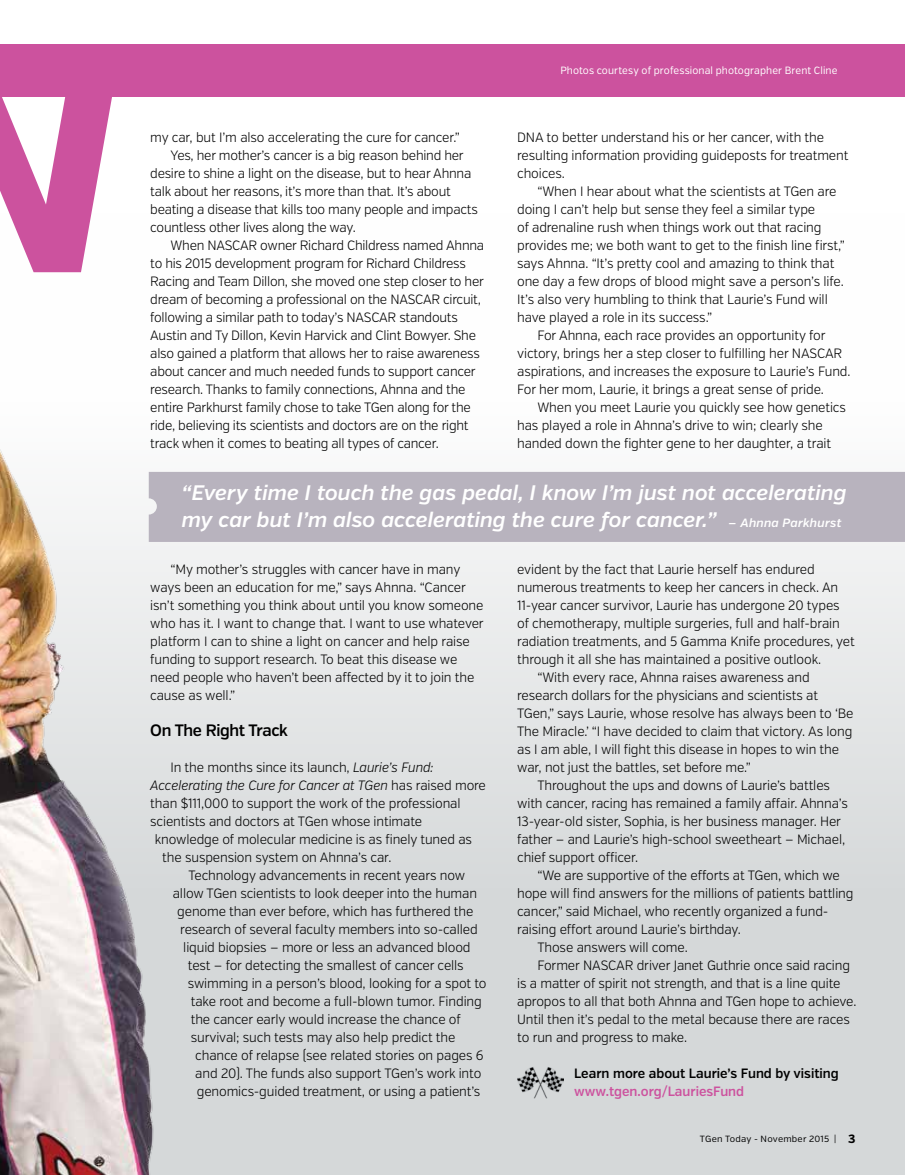
<style>
.page{position:relative;width:905px;height:1175px;background:#fff}
.page>*{position:absolute;margin:0;border:0;box-sizing:border-box;transform-origin:0 0}
.t1{font:italic 800 274.95px "Verb";color:#cc529e}
.t2{font:italic 600 21px/27px "Verb";letter-spacing:-.005em;color:#fff}
.t3{font:600 16.5px "Verb";letter-spacing:-.02em;color:#000;scale:.95 1}
.t4{font:300 13.5px/18px "Verb";letter-spacing:-.01em;color:#000;scale:.95 1}
.t5{font:italic 300 13.5px "Verb";letter-spacing:-.01em;color:#000;scale:.95 1}
.t6{font:600 13.5px "Verb";color:#000;scale:.95 1}
.t7{font:600 13.5px "Verb";color:#cc529e;scale:.95 1}
.t8{font:10.5px "Verb";letter-spacing:.01em;color:#fff;scale:.95 1}
.t9{font:9px "Verb";letter-spacing:.025em;color:#000}
.s1{font-size:12px}
.s2{font-style:italic}
.s3{font-style:normal}
.s4{font-weight:700;font-size:12px}
</style>
<div class="page">
<div style="left:0;top:212px;width:904px;height:962px;background:linear-gradient(to bottom,#fff,#ccd0d1)"></div>
<div style="left:0;top:44px;width:904px;height:53px;background:#cc529e"></div>
<div style="left:172px;top:472px;width:732px;height:70px;background:#b8b3be"></div>
<img style="left:0;top:212px;width:172px;height:962px">
<img style="left:517px;top:1065px;width:47px;height:34px">
<h1 class="t1" style="left:-90px;top:8px;width:207px">N</h1>
<p class="t4" style="left:150px;top:128px;width:327px">my car, but I’m also accelerating the cure for cancer.”</p>
<p class="t4" style="left:170px;top:146px;width:310px">Yes, her mother’s cancer is a big reason behind her</p>
<p class="t4" style="left:150px;top:164px;width:339px">desire to shine a light on the disease, but to hear Ahnna</p>
<p class="t4" style="left:150px;top:182px;width:318px">talk about her reasons, it’s more than that. It’s about</p>
<p class="t4" style="left:150px;top:200px;width:346px">beating a disease that kills too many people and impacts</p>
<p class="t4" style="left:150px;top:218px;width:218px">countless other lives along the way.</p>
<p class="t4" style="left:170px;top:236px;width:332px">When NASCAR owner Richard Childress named Ahnna</p>
<p class="t4" style="left:150px;top:254px;width:334px">to his 2015 development program for Richard Childress</p>
<p class="t4" style="left:150px;top:272px;width:353px">Racing and Team Dillon, she moved one step closer to her</p>
<p class="t4" style="left:150px;top:290px;width:349px">dream of becoming a professional on the NASCAR circuit,</p>
<p class="t4" style="left:150px;top:308px;width:325px">following a similar path to today’s NASCAR standouts</p>
<p class="t4" style="left:150px;top:326px;width:344px">Austin and Ty Dillon, Kevin Harvick and Clint Bowyer. She</p>
<p class="t4" style="left:150px;top:344px;width:348px">also gained a platform that allows her to raise awareness</p>
<p class="t4" style="left:150px;top:362px;width:344px">about cancer and much needed funds to support cancer</p>
<p class="t4" style="left:150px;top:380px;width:333px">research. Thanks to family connections, Ahnna and the</p>
<p class="t4" style="left:150px;top:398px;width:339px">entire Parkhurst family chose to take TGen along for the</p>
<p class="t4" style="left:150px;top:416px;width:336px">ride, believing its scientists and doctors are on the right</p>
<p class="t4" style="left:150px;top:434px;width:305px">track when it comes to beating all types of cancer.</p>
<p class="t8" style="left:560px;top:64px;width:293px">Photos courtesy of professional photographer Brent Cline</p>
<p class="t4" style="left:517px;top:128px;width:350px">DNA to better understand his or her cancer, with the resulting information providing guideposts for treatment choices.</p>
<p class="t4" style="left:517px;top:182px;width:346px;text-indent:20px">“When I hear about what the scientists at TGen are doing I can’t help but sense they feel a similar type<br>of adrenaline rush when things work out that racing provides me; we both want to get to the finish line first,” says Ahnna. “It’s pretty cool and amazing to think that one day a few drops of blood might save a person’s life.<br>It’s also very humbling to think that Laurie’s Fund will have played a role in its success.”</p>
<p class="t4" style="left:517px;top:326px;width:352px;text-indent:20px">For Ahnna, each race provides an opportunity for victory, brings her a step closer to fulfilling her NASCAR aspirations, and increases the exposure to Laurie’s Fund.<br>For her mom, Laurie, it brings a great sense of pride.</p>
<p class="t4" style="left:517px;top:398px;width:347px;text-indent:20px">When you meet Laurie you quickly see how genetics has played a role in Ahnna’s drive to win; clearly she handed down the fighter gene to her daughter, a trait</p>
<h2 class="t2" style="left:182px;top:479px;width:666px">“Every time I touch the gas pedal, I know I’m just not accelerating my car but I’m also accelerating the cure for cancer.” <span class="s1">— Ahnna Parkhurst</span></h2>
<p class="t4" style="left:150px;top:560px;width:352px;text-indent:20px">“My mother’s struggles with cancer have in many ways been an education for me,” says Ahnna. “Cancer isn’t something you think about until you know someone who has it. I want to change that. I want to use whatever platform I can to shine a light on cancer and help raise funding to support research. To beat this disease we need people who haven’t been affected by it to join the cause as well.”</p>
<p class="t3" style="left:150px;top:720px;width:146px">On The Right Track</p>
<p class="t4" style="left:170px;top:758px;width:278px">In the months since its launch, <span class="s2">Laurie’s Fund:</span></p>
<p class="t5" style="left:150px;top:777px;width:355px">Accelerating the Cure for Cancer at TGen <span class="s3">has raised more</span></p>
<p class="t4" style="left:150px;top:794px;width:328px">than $111,000 to support the work of the professional</p>
<p class="t4" style="left:150px;top:812px;width:288px">scientists and doctors at TGen whose intimate</p>
<p class="t4" style="left:155px;top:830px;width:335px">knowledge of molecular medicine is as finely tuned as</p>
<p class="t4" style="left:162px;top:848px;width:243px">the suspension system on Ahnna’s car.</p>
<p class="t4" style="left:188px;top:866px;width:293px">Technology advancements in recent years now</p>
<p class="t4" style="left:173px;top:884px;width:322px">allow TGen scientists to look deeper into the human</p>
<p class="t4" style="left:177px;top:902px;width:313px">genome than ever before, which has furthered the</p>
<p class="t4" style="left:180px;top:920px;width:315px">research of several faculty members into so-called</p>
<p class="t4" style="left:183px;top:938px;width:304px">liquid biopsies — more or less an advanced blood</p>
<p class="t4" style="left:188px;top:956px;width:292px">test — for detecting the smallest of cancer cells</p>
<p class="t4" style="left:188px;top:974px;width:316px">swimming in a person’s blood, looking for a spot to</p>
<p class="t4" style="left:191px;top:992px;width:308px">take root and become a full-blown tumor. Finding</p>
<p class="t4" style="left:191px;top:1010px;width:286px">the cancer early would increase the chance of</p>
<p class="t4" style="left:191px;top:1028px;width:280px">survival; such tests may also help predict the</p>
<p class="t4" style="left:195px;top:1046px;width:305px">chance of relapse (see related stories on pages 6</p>
<p class="t4" style="left:195px;top:1064px;width:302px">and 20). The funds also support TGen’s work into</p>
<p class="t4" style="left:197px;top:1082px;width:300px">genomics-guided treatment, or using a patient’s</p>
<p class="t4" style="left:517px;top:560px;width:315px">evident by the fact that Laurie herself has endured</p>
<p class="t4" style="left:517px;top:578px;width:339px">numerous treatments to keep her cancers in check. An</p>
<p class="t4" style="left:517px;top:596px;width:341px">11-year cancer survivor, Laurie has undergone 20 types</p>
<p class="t4" style="left:517px;top:614px;width:341px">of chemotherapy, multiple surgeries, full and half-brain</p>
<p class="t4" style="left:517px;top:632px;width:357px">radiation treatments, and 5 Gamma Knife procedures, yet</p>
<p class="t4" style="left:517px;top:650px;width:321px">through it all she has maintained a positive outlook.</p>
<p class="t4" style="left:537px;top:668px;width:288px">“With every race, Ahnna raises awareness and</p>
<p class="t4" style="left:517px;top:686px;width:318px">research dollars for the physicians and scientists at</p>
<p class="t4" style="left:517px;top:704px;width:355px">TGen,” says Laurie, whose resolve has always been to ‘Be</p>
<p class="t4" style="left:517px;top:722px;width:354px">The Miracle.’ “I have decided to claim that victory. As long</p>
<p class="t4" style="left:517px;top:740px;width:340px">as I am able, I will fight this disease in hopes to win the</p>
<p class="t4" style="left:517px;top:758px;width:247px">war, not just the battles, set before me.”</p>
<p class="t4" style="left:537px;top:776px;width:309px">Throughout the ups and downs of Laurie’s battles</p>
<p class="t4" style="left:517px;top:794px;width:349px">with cancer, racing has remained a family affair. Ahnna’s</p>
<p class="t4" style="left:517px;top:812px;width:342px">13-year-old sister, Sophia, is her business manager. Her</p>
<p class="t4" style="left:517px;top:830px;width:347px">father — and Laurie’s high-school sweetheart — Michael,</p>
<p class="t4" style="left:517px;top:848px;width:129px">chief support officer.</p>
<p class="t4" style="left:537px;top:866px;width:320px">“We are supportive of the efforts at TGen, which we</p>
<p class="t4" style="left:517px;top:884px;width:355px">hope will find answers for the millions of patients battling</p>
<p class="t4" style="left:517px;top:902px;width:329px">cancer,” said Michael, who recently organized a fund-</p>
<p class="t4" style="left:517px;top:920px;width:237px">raising effort around Laurie’s birthday.</p>
<p class="t4" style="left:537px;top:938px;width:160px">Those answers will come.</p>
<p class="t4" style="left:537px;top:956px;width:330px">Former NASCAR driver Janet Guthrie once said racing</p>
<p class="t4" style="left:517px;top:974px;width:342px">is a matter of spirit not strength, and that is a line quite</p>
<p class="t4" style="left:517px;top:992px;width:358px">apropos to all that both Ahnna and TGen hope to achieve.</p>
<p class="t4" style="left:517px;top:1010px;width:352px">Until then it’s pedal to the metal because there are races</p>
<p class="t4" style="left:517px;top:1028px;width:180px">to run and progress to make.</p>
<p class="t6" style="left:574px;top:1065px;width:280px">Learn more about Laurie’s Fund by visiting</p>
<p class="t7" style="left:574px;top:1083px;width:180px">www.tgen.org/LauriesFund</p>
<p class="t9" style="left:700px;top:1133px;width:157px">TGen Today - November 2015 | <span class="s4">3</span></p>
</div>
